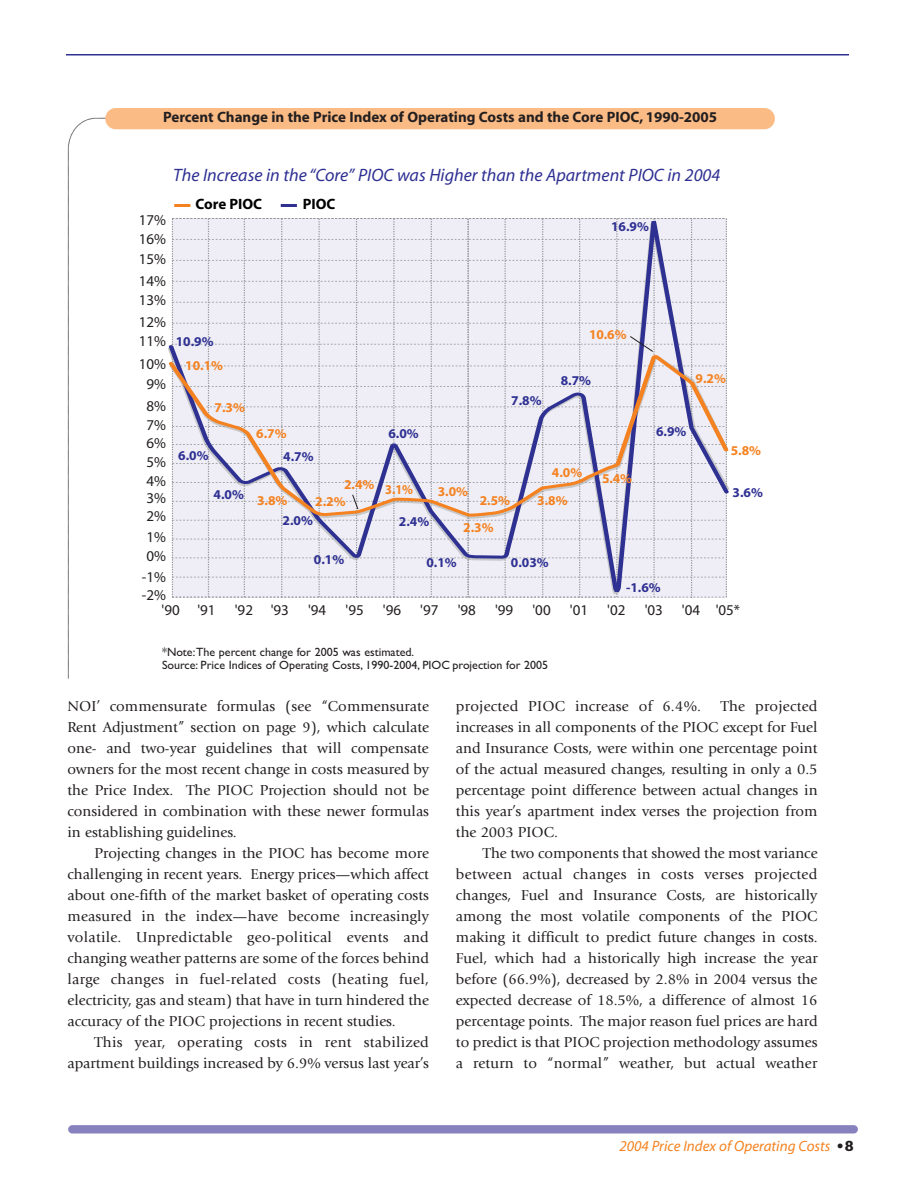
<style>
.page{position:relative;width:918px;height:1188px;background:#fff}
.page>*{position:absolute;margin:0;border:0;box-sizing:border-box;transform-origin:0 0}
.t1{font:italic 18px "Myriad";color:#2e3092}
.t2{font:15px/21px "Giovanni";color:#231f20;text-align:justify}
.t3{font:15px/21.3px "Myriad";color:#231f20;text-align:center}
.t4{font:700 15px "Myriad";color:#231f20}
.t5{font:italic 15px "Myriad";color:#f58220}
.t6{font:700 15px "Myriad";color:#000}
.t7{font:700 13.5px "Myriad";color:#2e3092}
.t8{font:700 13.5px "Myriad";color:#f58220}
.t9{font:12px/13.5px "Gill Sans";color:#231f20}
.s1{font-family:"Gill Sans";font-weight:700;font-style:normal;color:#231f20}
</style>
<div class="page">
<div style="left:68px;top:1125px;width:790px;height:9px;background:#8781bd;border-radius:4px"></div>
<hr style="left:66px;top:54px;width:783px;height:2px;background:#2e3092">
<hr style="left:281px;top:204px;width:16px;height:3px;background:#2e3092">
<svg style="left:270px;top:218px;width:457px;height:380px;background:#e4e1eb"></svg>
<svg style="left:68px;top:118px;width:202px;height:560px"></svg>
<div style="left:105px;top:108px;width:670px;height:21px;background:#fbbb85;border-radius:11px"></div>
<div style="left:160px;top:646px;width:544px;height:33px;background:#fff"></div>
<p class="t4" style="left:163px;top:112px;width:556px">Percent Change in the Price Index of Operating Costs and the Core PIOC, 1990-2005</p>
<p class="t1" style="left:173px;top:168px;width:549px">The Increase in the “Core” PIOC was Higher than the Apartment PIOC in 2004</p>
<p class="t3" style="left:139px;top:211px;width:29px">17%</p>
<p class="t3" style="left:139px;top:230px;width:29px">16%</p>
<p class="t3" style="left:139px;top:250px;width:29px">15%</p>
<p class="t3" style="left:139px;top:272px;width:29px">14%</p>
<p class="t3" style="left:139px;top:290px;width:29px">13%</p>
<p class="t3" style="left:139px;top:312px;width:29px">12%</p>
<p class="t3" style="left:139px;top:332px;width:29px">11%</p>
<p class="t3" style="left:139px;top:354px;width:29px">10%</p>
<p class="t3" style="left:146px;top:374px;width:21px">9%</p>
<p class="t3" style="left:146px;top:396px;width:21px">8%</p>
<p class="t3" style="left:146px;top:415px;width:21px">7%</p>
<p class="t3" style="left:146px;top:433px;width:21px">6%</p>
<p class="t3" style="left:146px;top:453px;width:21px">5%</p>
<p class="t3" style="left:146px;top:471px;width:21px">4%</p>
<p class="t3" style="left:146px;top:489px;width:21px">3%</p>
<p class="t3" style="left:146px;top:506px;width:21px">2%</p>
<p class="t3" style="left:146px;top:528px;width:21px">1%</p>
<p class="t3" style="left:142px;top:546px;width:26px">0% -1%</p>
<p class="t3" style="left:142px;top:586px;width:26px">-2%</p>
<p class="t6" style="left:196px;top:199px;width:68px">Core PIOC</p>
<p class="t6" style="left:303px;top:199px;width:34px">PIOC</p>
<p class="t7" style="left:611px;top:221px;width:39px">16.9%</p>
<p class="t7" style="left:176px;top:337px;width:39px">10.9%</p>
<p class="t8" style="left:185px;top:360px;width:39px">10.1%</p>
<p class="t8" style="left:215px;top:403px;width:32px">7.3%</p>
<p class="t7" style="left:178px;top:451px;width:32px">6.0%</p>
<p class="t7" style="left:214px;top:490px;width:32px">4.0%</p>
<p class="t8" style="left:589px;top:329px;width:39px">10.6%</p>
<p class="t8" style="left:256px;top:429px;width:32px">6.7%</p>
<p class="t7" style="left:283px;top:451px;width:32px">4.7%</p>
<p class="t7" style="left:388px;top:428px;width:32px">6.0%</p>
<p class="t7" style="left:511px;top:396px;width:32px">7.8%</p>
<p class="t7" style="left:561px;top:376px;width:32px">8.7%</p>
<p class="t8" style="left:552px;top:468px;width:32px">4.0%</p>
<p class="t8" style="left:344px;top:482px;width:71px">2.4% 3.1%</p>
<p class="t8" style="left:438px;top:487px;width:32px">3.0%</p>
<p class="t8" style="left:463px;top:522px;width:32px">2.3%</p>
<p class="t8" style="left:480px;top:496px;width:32px">2.5%</p>
<p class="t8" style="left:537px;top:496px;width:32px">3.8%</p>
<p class="t8" style="left:257px;top:496px;width:32px">3.8%</p>
<p class="t8" style="left:315px;top:496px;width:32px">2.2%</p>
<p class="t7" style="left:283px;top:516px;width:32px">2.0%</p>
<p class="t7" style="left:399px;top:517px;width:32px">2.4%</p>
<p class="t7" style="left:314px;top:554px;width:32px">0.1%</p>
<p class="t7" style="left:426px;top:557px;width:32px">0.1%</p>
<p class="t7" style="left:511px;top:557px;width:39px">0.03%</p>
<p class="t8" style="left:602px;top:473px;width:31px">5.4%</p>
<p class="t8" style="left:696px;top:373px;width:32px">9.2%</p>
<p class="t7" style="left:656px;top:427px;width:32px">6.9%</p>
<p class="t8" style="left:731px;top:445px;width:32px">5.8%</p>
<p class="t7" style="left:733px;top:488px;width:32px">3.6%</p>
<p class="t7" style="left:626px;top:583px;width:36px">-1.6%</p>
<p class="t3" style="left:162px;top:601px;width:20px">'90</p>
<p class="t3" style="left:235px;top:601px;width:56px">'92 '93</p>
<p class="t3" style="left:308px;top:601px;width:20px">'94</p>
<p class="t3" style="left:346px;top:601px;width:20px">'95</p>
<p class="t3" style="left:383px;top:601px;width:20px">'96</p>
<p class="t3" style="left:420px;top:601px;width:20px">'97</p>
<p class="t3" style="left:458px;top:601px;width:20px">'98</p>
<p class="t3" style="left:495px;top:601px;width:20px">'99</p>
<p class="t3" style="left:532px;top:601px;width:20px">'00</p>
<p class="t3" style="left:570px;top:601px;width:20px">'01</p>
<p class="t3" style="left:607px;top:601px;width:20px">'02</p>
<p class="t3" style="left:645px;top:601px;width:20px">'03</p>
<p class="t3" style="left:682px;top:601px;width:60px">'04 '05*</p>
<p class="t3" style="left:197px;top:601px;width:20px">'91</p>
<p class="t9" style="left:162px;top:645px;width:388px">*Note:The percent change for 2005 was estimated.<br>Source: Price Indices of Operating Costs, 1990-2004, PIOC projection for 2005</p>
<p class="t2" style="left:68px;top:696px;width:363px">NOI’ commensurate formulas (see “Commensurate Rent Adjustment” section on page 9), which calculate one- and two-year guidelines that will compensate owners for the most recent change in costs measured by the Price Index. The PIOC Projection should not be considered in combination with these newer formulas in establishing guidelines.</p>
<p class="t2" style="left:67px;top:843px;width:363px;text-indent:27px">Projecting changes in the PIOC has become more challenging in recent years. Energy prices—which affect about one-fifth of the market basket of operating costs measured in the index—have become increasingly volatile. Unpredictable geo-political events and changing weather patterns are some of the forces behind large changes in fuel-related costs (heating fuel, electricity, gas and steam) that have in turn hindered the accuracy of the PIOC projections in recent studies.</p>
<p class="t2" style="left:67px;top:1032px;width:363px;text-align:right">This year, operating costs in rent stabilized apartment buildings increased by 6.9% versus last year’s</p>
<p class="t2" style="left:456px;top:696px;width:247px">projected PIOC increase of 6.4%.</p>
<p class="t2" style="left:456px;top:696px;width:363px;text-indent:265px">The projected increases in all components of the PIOC except for Fuel and Insurance Costs, were within one percentage point of the actual measured changes, resulting in only a 0.5 percentage point difference between actual changes in this year’s apartment index verses the projection from the 2003 PIOC.</p>
<p class="t2" style="left:456px;top:843px;width:363px;text-indent:27px">The two components that showed the most variance between actual changes in costs verses projected changes, Fuel and Insurance Costs, are historically among the most volatile components of the PIOC making it difficult to predict future changes in costs.<br>Fuel, which had a historically high increase the year before (66.9%), decreased by 2.8% in 2004 versus the expected decrease of 18.5%, a difference of almost 16 percentage points. The major reason fuel prices are hard to predict is that PIOC projection methodology assumes a return to “normal” weather, but actual weather</p>
<p class="t5" style="left:619px;top:1141px;width:236px">2004 Price Index of Operating Costs <span class="s1">•8</span></p>
</div>
